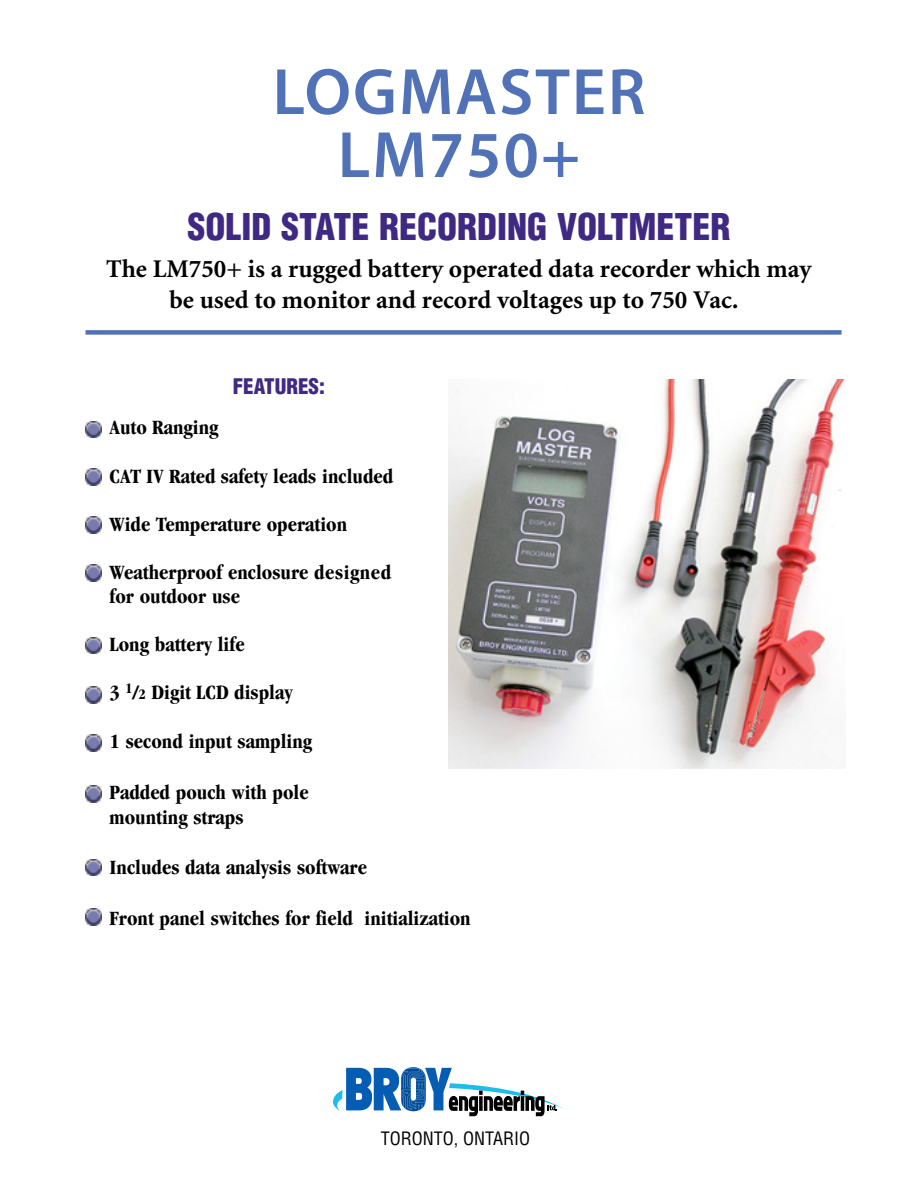
<style>
.page{position:relative;width:918px;height:1188px;background:#fff}
.page>*{position:absolute;margin:0;border:0;box-sizing:border-box;transform-origin:0 0}
.t1{font:600 66px/63px "Myriad Pro";letter-spacing:.03em;color:#5172b7;text-align:center}
.t2{font:900 condensed 36px "Helvetica";color:#3f2982}
.t3{font:700 25.5px/30.6px "Minion";color:#000;text-align:center}
.t4{font:700 condensed 21px/24px "Garamond";color:#000}
.t5{font:900 condensed 21px "Helvetica";color:#3f2982}
.t6{font:condensed 18px "Helvetica";color:#000}
.s1{font-size:15px}
</style>
<div class="page">
<img style="left:449px;top:379px;width:397px;height:390px">
<img style="left:86px;top:469px;width:16px;height:16px">
<img style="left:86px;top:421px;width:16px;height:17px">
<img style="left:86px;top:517px;width:16px;height:16px">
<img style="left:86px;top:565px;width:16px;height:16px">
<img style="left:86px;top:637px;width:16px;height:17px">
<img style="left:86px;top:687px;width:16px;height:16px">
<img style="left:86px;top:735px;width:16px;height:16px">
<img style="left:86px;top:786px;width:16px;height:16px">
<img style="left:86px;top:859px;width:16px;height:17px">
<img style="left:86px;top:909px;width:16px;height:16px">
<svg style="left:333px;top:1067px;width:231px;height:49px"></svg>
<div style="left:86px;top:330px;width:756px;height:5px;background:#5172b7"></div>
<h1 class="t1" style="left:273px;top:59px;width:374px">LOGMASTER<br>LM750+</h1>
<h2 class="t2" style="left:187px;top:204px;width:545px">SOLID STATE RECORDING VOLTMETER</h2>
<p class="t3" style="left:106px;top:255px;width:707px">The LM750+ is a rugged battery operated data recorder which may be used to monitor and record voltages up to 750 Vac.</p>
<p class="t5" style="left:233px;top:373px;width:94px">FEATURES:</p>
<p class="t4" style="left:110px;top:415px;width:111px">Auto Ranging</p>
<p class="t4" style="left:110px;top:464px;width:285px">CAT IV Rated safety leads included</p>
<p class="t4" style="left:110px;top:512px;width:239px">Wide Temperature operation</p>
<p class="t4" style="left:110px;top:560px;width:283px">Weatherproof enclosure designed for outdoor use</p>
<p class="t4" style="left:110px;top:632px;width:137px">Long battery life</p>
<p class="t4" style="left:110px;top:680px;width:185px">3 <sup>1</sup>/<span class="s1">2</span> Digit LCD display</p>
<p class="t4" style="left:110px;top:729px;width:204px">1 second input sampling</p>
<p class="t4" style="left:110px;top:779px;width:201px;line-height:25.2px">Padded pouch with pole mounting straps</p>
<p class="t4" style="left:110px;top:855px;width:259px">Includes data analysis software</p>
<p class="t4" style="left:110px;top:906px;width:363px">Front panel switches for field initialization</p>
<p class="t6" style="left:381px;top:1127px;width:151px">TORONTO, ONTARIO</p>
</div>
